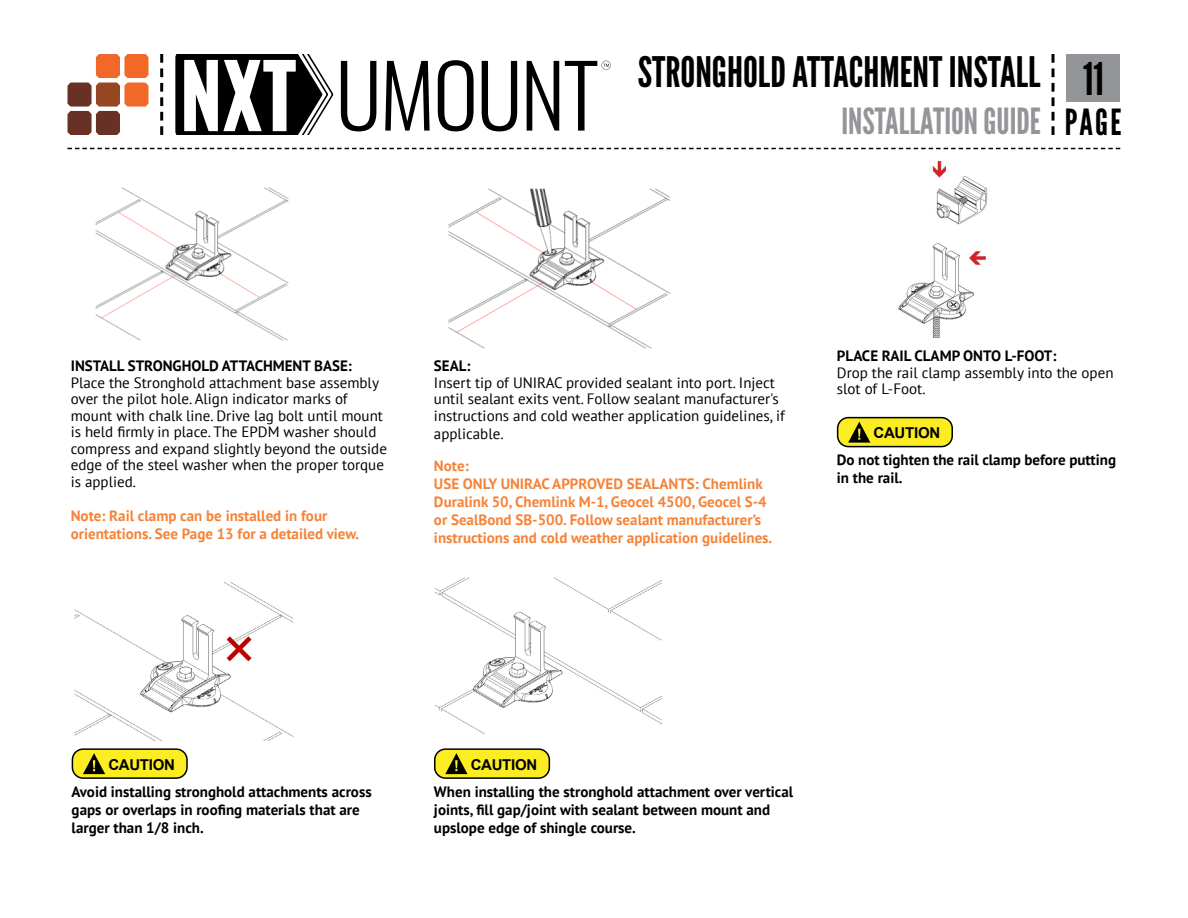
<style>
.page{position:relative;width:1188px;height:918px;background:#fff}
.page>*{position:absolute;margin:0;border:0;box-sizing:border-box;transform-origin:0 0}
.t1{font:45px "League Gothic";color:#000}
.t2{font:42px "League Gothic";color:#000}
.t3{font:36px "League Gothic";color:#939598}
.t4{font:15px/16.5px "PT Sans";color:#000}
.t5{font:700 15px/18px "PT Sans";color:#000}
.t6{font:700 15px/18px "PT Sans";color:#f58338}
.t7{font:700 15px "Arial";letter-spacing:-.025em;color:#000}
.s1{color:#000}
</style>
<div class="page">
<svg style="left:1052px;top:54px;width:2px;height:81px"></svg>
<svg style="left:68px;top:54px;width:81px;height:81px"></svg>
<svg style="left:160px;top:54px;width:3px;height:81px"></svg>
<svg style="left:68px;top:148px;width:1052px;height:1px"></svg>
<svg style="left:175px;top:54px;width:158px;height:81px"></svg>
<svg style="left:341px;top:61px;width:35px;height:70px"></svg>
<svg style="left:385px;top:61px;width:45px;height:70px"></svg>
<svg style="left:438px;top:60px;width:36px;height:71px"></svg>
<svg style="left:482px;top:61px;width:35px;height:70px"></svg>
<svg style="left:527px;top:61px;width:32px;height:70px"></svg>
<svg style="left:565px;top:61px;width:46px;height:70px"></svg>
<div style="left:1066px;top:54px;width:54px;height:48px;background:#939598"></div>
<div style="left:435px;top:749px;width:114px;height:29px;background:#fbed21;border-radius:11px"></div>
<svg style="left:445px;top:753px;width:23px;height:21px"></svg>
<div style="left:434px;top:748px;width:116px;height:31px;border:2px solid #000;border-radius:11px"></div>
<div style="left:72px;top:749px;width:115px;height:29px;background:#fbed21;border-radius:11px"></div>
<svg style="left:83px;top:753px;width:22px;height:21px"></svg>
<div style="left:72px;top:748px;width:116px;height:31px;border:2px solid #000;border-radius:11px"></div>
<img style="left:95px;top:187px;width:194px;height:154px">
<img style="left:448px;top:188px;width:223px;height:161px">
<img style="left:898px;top:161px;width:90px;height:176px">
<img style="left:964px;top:246px;width:24px;height:26px">
<img style="left:74px;top:582px;width:220px;height:159px">
<img style="left:435px;top:577px;width:227px;height:156px">
<div style="left:838px;top:418px;width:114px;height:29px;background:#fbed21;border-radius:11px"></div>
<svg style="left:848px;top:422px;width:22px;height:21px"></svg>
<div style="left:837px;top:417px;width:116px;height:30px;border:2px solid #000;border-radius:11px"></div>
<h2 class="t2" style="left:638px;top:47px;width:404px">STRONGHOLD ATTACHMENT INSTALL</h2>
<h1 class="t1" style="left:1083px;top:52px;width:22px">11</h1>
<h3 class="t3" style="left:841px;top:100px;width:282px">INSTALLATION GUIDE <span class="s1">PAGE</span></h3>
<p class="t5" style="left:71px;top:357px;width:283px">INSTALL STRONGHOLD ATTACHMENT BASE:</p>
<p class="t4" style="left:71px;top:374px;width:318px">Place the Stronghold attachment base assembly over the pilot hole. Align indicator marks of mount with chalk line. Drive lag bolt until mount is held firmly in place. The EPDM washer should compress and expand slightly beyond the outside edge of the steel washer when the proper torque is applied.</p>
<p class="t6" style="left:71px;top:507px;width:290px">Note: Rail clamp can be installed in four orientations. See Page 13 for a detailed view.</p>
<p class="t5" style="left:837px;top:347px;width:221px">PLACE RAIL CLAMP ONTO L-FOOT:</p>
<p class="t4" style="left:837px;top:364px;width:278px">Drop the rail clamp assembly into the open slot of L-Foot.</p>
<p class="t5" style="left:434px;top:357px;width:38px">SEAL:</p>
<p class="t4" style="left:434px;top:374px;width:352px">Insert tip of UNIRAC provided sealant into port. Inject until sealant exits vent. Follow sealant manufacturer's instructions and cold weather application guidelines, if</p>
<p class="t4" style="left:434px;top:425px;width:71px">applicable.</p>
<p class="t7" style="left:874px;top:422px;width:68px">CAUTION</p>
<p class="t5" style="left:837px;top:451px;width:281px">Do not tighten the rail clamp before putting in the rail.</p>
<p class="t6" style="left:434px;top:457px;width:340px">Note:<br>USE ONLY UNIRAC APPROVED SEALANTS: Chemlink Duralink 50, Chemlink M-1, Geocel 4500, Geocel S-4 or SealBond SB-500. Follow sealant manufacturer’s instructions and cold weather application guidelines.</p>
<p class="t7" style="left:108px;top:754px;width:68px">CAUTION</p>
<p class="t5" style="left:72px;top:782px;width:302px">Avoid installing stronghold attachments across gaps or overlaps in roofing materials that are larger than 1/8 inch.</p>
<p class="t7" style="left:471px;top:754px;width:68px">CAUTION</p>
<p class="t5" style="left:434px;top:782px;width:361px">When installing the stronghold attachment over vertical joints, fill gap/joint with sealant between mount and upslope edge of shingle course.</p>
</div>
